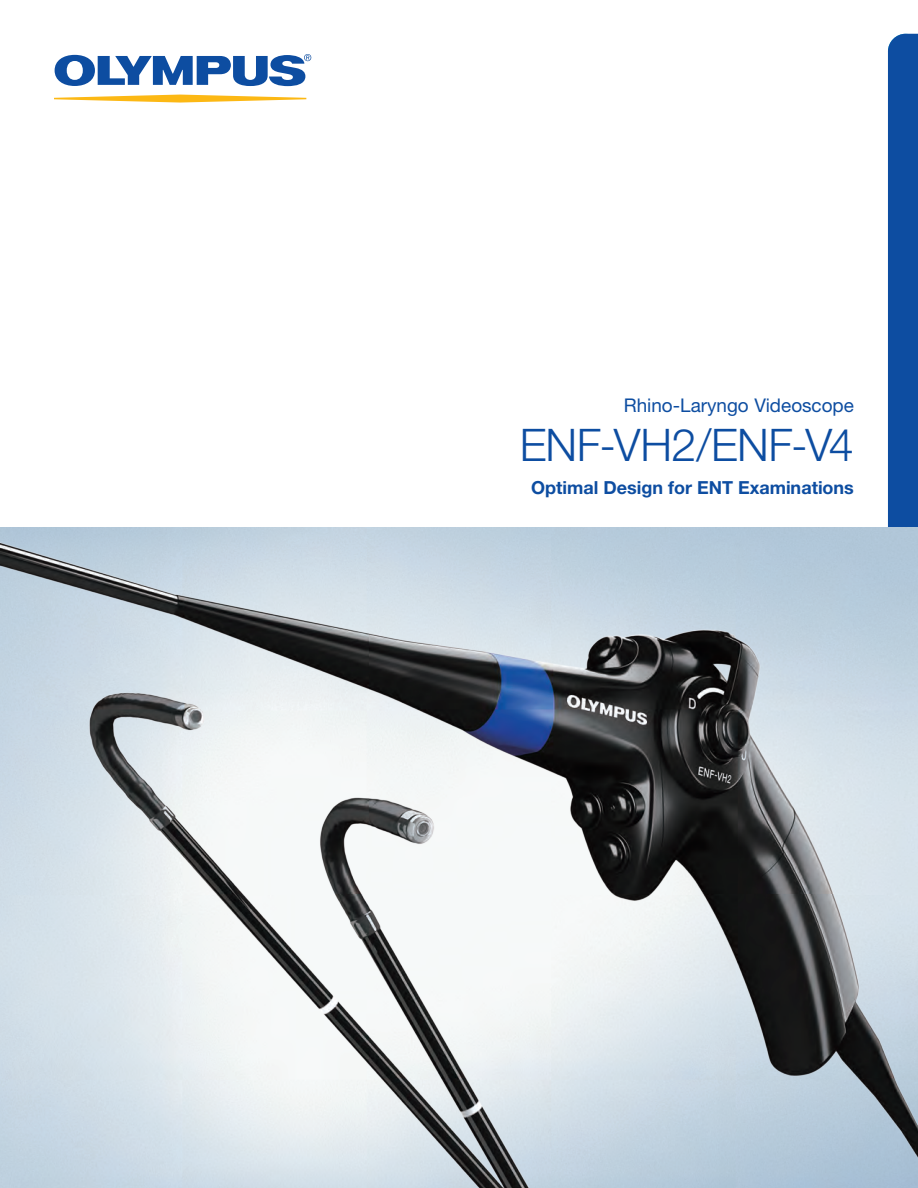
<style>
.page{position:relative;width:918px;height:1188px;background:#fff}
.page>*{position:absolute;margin:0;border:0;box-sizing:border-box;transform-origin:0 0}
.t1{font:300 45px "Helvetica Neue";letter-spacing:-.015em;color:#0d4da1}
.Title-Above{font:18.9px "Helvetica Neue";color:#0d4da1}
.Subtitle{font:700 18px "Helvetica Neue";color:#0d4da1}
</style>
<div class="page">
<div style="left:888px;top:34px;width:30px;height:493px;background:#0d4da1"></div>
<svg style="left:54px;top:95px;width:252px;height:8px"></svg>
<svg style="left:55px;top:54px;width:256px;height:32px"></svg>
<img style="left:0;top:527px;width:918px;height:661px">
<p class="Title-Above" style="left:624px;top:394px;width:232px">Rhino-Laryngo Videoscope</p>
<p class="t1" style="left:520px;top:418px;width:336px">ENF-VH2/ENF-V4</p>
<p class="Subtitle" style="left:531px;top:476px;width:324px">Optimal Design for ENT Examinations</p>
</div>
